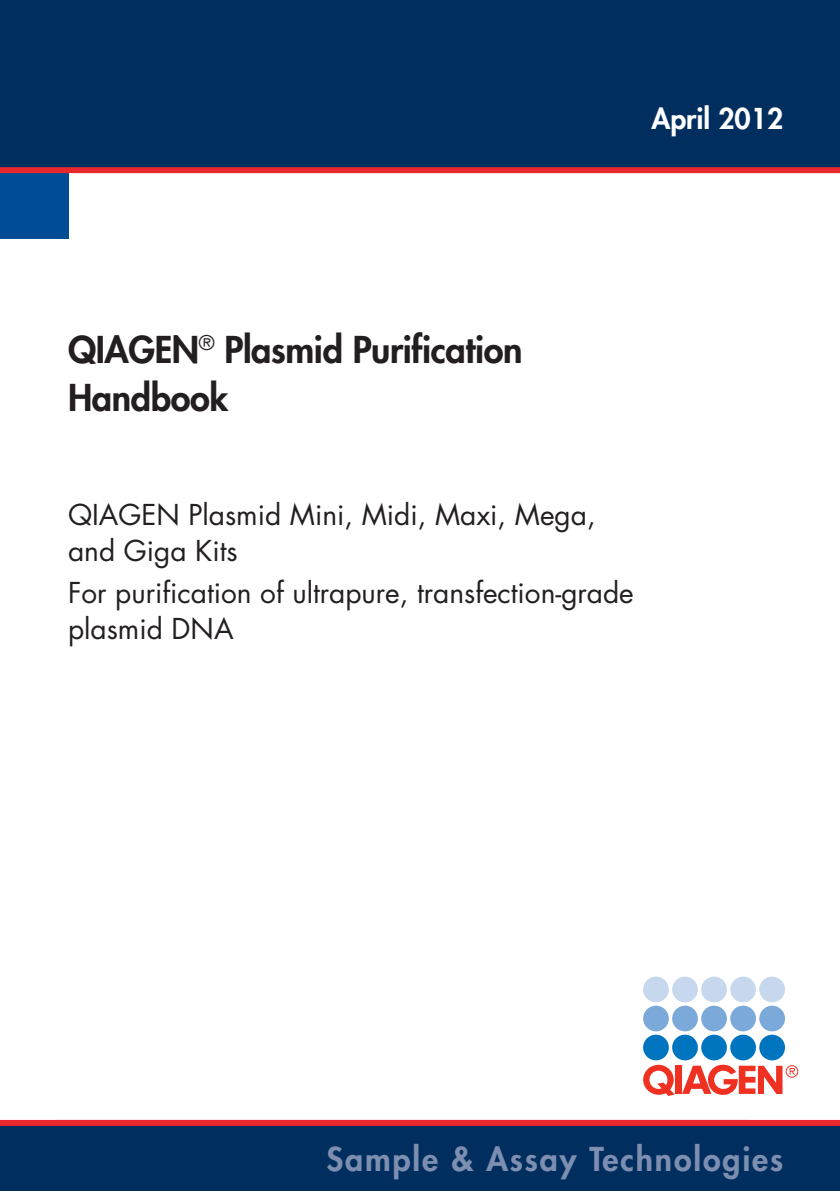
<style>
.page{position:relative;width:840px;height:1191px;background:#fff}
.page>*{position:absolute;margin:0;border:0;box-sizing:border-box;transform-origin:0 0}
.t1{font:800 36px/48px "Futura";letter-spacing:-.01em;color:#231f20}
.t2{font:800 32px "Futura";letter-spacing:.06em;color:#7d8eb0}
.t3{font:28px/36px "Futura";color:#231f20}
.t4{font:800 28px "Futura";color:#fff}
</style>
<div class="page">
<div style="left:0;top:0;width:839px;height:170px;background:#002e5e"></div>
<div style="left:0;top:170px;width:68px;height:68px;background:#014d95"></div>
<div style="left:0;top:167px;width:839px;height:6px;background:#e9282d"></div>
<div style="left:0;top:1123px;width:839px;height:68px;background:#002e5e"></div>
<div style="left:0;top:1120px;width:839px;height:6px;background:#e9282d"></div>
<div style="left:642px;top:1034px;width:26px;height:26px;background:#0075bf;border-radius:50%"></div>
<div style="left:671px;top:1034px;width:26px;height:26px;background:#0075bf;border-radius:50%"></div>
<div style="left:700px;top:1034px;width:26px;height:26px;background:#0075bf;border-radius:50%"></div>
<div style="left:729px;top:1034px;width:26px;height:26px;background:#0075bf;border-radius:50%"></div>
<div style="left:758px;top:1034px;width:26px;height:26px;background:#0075bf;border-radius:50%"></div>
<div style="left:642px;top:1005px;width:26px;height:26px;background:#7ba9d9;border-radius:50%"></div>
<div style="left:671px;top:1005px;width:26px;height:26px;background:#7ba9d9;border-radius:50%"></div>
<div style="left:700px;top:1005px;width:26px;height:26px;background:#7ba9d9;border-radius:50%"></div>
<div style="left:729px;top:1005px;width:26px;height:26px;background:#7ba9d9;border-radius:50%"></div>
<div style="left:758px;top:1005px;width:26px;height:26px;background:#7ba9d9;border-radius:50%"></div>
<div style="left:642px;top:976px;width:26px;height:26px;background:#c6d7ee;border-radius:50%"></div>
<div style="left:671px;top:976px;width:26px;height:26px;background:#c6d7ee;border-radius:50%"></div>
<div style="left:700px;top:976px;width:26px;height:26px;background:#c6d7ee;border-radius:50%"></div>
<div style="left:729px;top:976px;width:26px;height:26px;background:#c6d7ee;border-radius:50%"></div>
<div style="left:758px;top:976px;width:26px;height:26px;background:#c6d7ee;border-radius:50%"></div>
<svg style="left:643px;top:1064px;width:31px;height:32px"></svg>
<div style="left:675px;top:1065px;width:6px;height:29px;background:#ef3122"></div>
<svg style="left:681px;top:1064px;width:116px;height:30px"></svg>
<p class="t4" style="left:651px;top:105px;width:133px">April 2012</p>
<p class="t1" style="left:68px;top:328px;width:455px">QIAGEN<sup>®</sup> Plasmid Purification<br>Handbook</p>
<p class="t3" style="left:68px;top:499px;width:528px">QIAGEN Plasmid Mini, Midi, Maxi, Mega, and Giga Kits</p>
<p class="t3" style="left:68px;top:577px;width:567px">For purification of ultrapure, transfection-grade plasmid DNA</p>
<p class="t2" style="left:326px;top:1143px;width:458px">Sample &amp; Assay Technologies</p>
</div>
